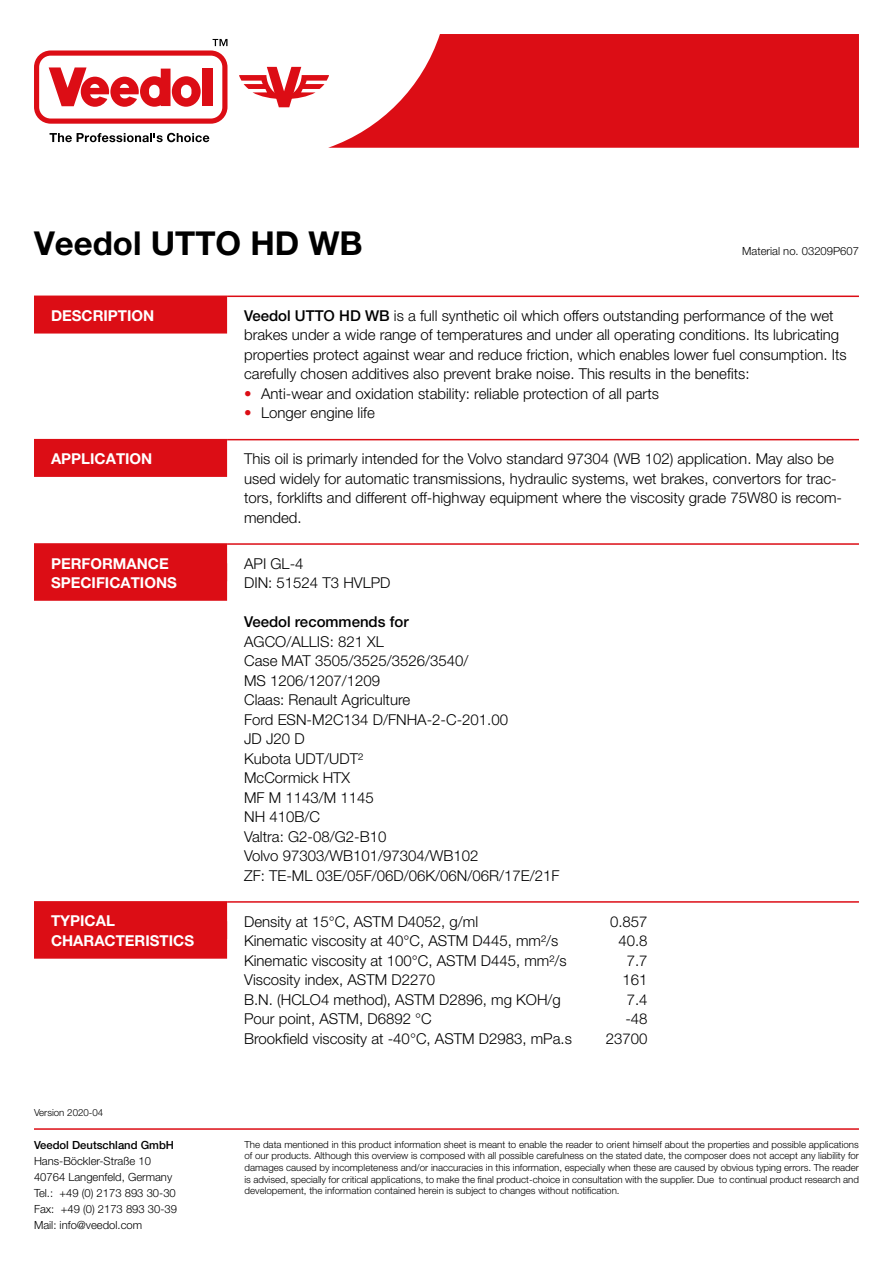
<style>
.page{position:relative;width:893px;height:1263px;background:#fff}
.page>*{position:absolute;margin:0;border:0;box-sizing:border-box;transform-origin:0 0}
.Fließtext{font:700 33px "Helvetica Neue";color:#000}
.Fließtext-2{font:300 15px/19.5px "Helvetica Neue";color:#000}
.Rubrik{font:700 15px "Helvetica Neue";color:#fff}
.Fließtext-3{font:500 15px "Helvetica Neue";color:#000}
.Adresse{font:300 11.25px/16px "Helvetica Neue";color:#000}
.Adresse-2{font:500 11.25px "Helvetica Neue";color:#000}
.Material-Nr{font:300 11.25px "Helvetica Neue";color:#000}
.Kleingedrucktes{font:300 9.75px/11.7px "Helvetica Neue";color:#000;text-align:justify}
.s1{font-weight:500}
.s2{color:#dc0d15}
</style>
<div class="page">
<svg style="left:239px;top:67px;width:89px;height:40px"></svg>
<svg style="left:34px;top:39px;width:193px;height:85px"></svg>
<svg style="left:50px;top:133px;width:159px;height:9px"></svg>
<svg style="left:328px;top:34px;width:531px;height:114px;background:#e02f36"></svg>
<hr style="left:34px;top:1128px;width:825px;height:2px;background:#dc0d15">
<hr style="left:227px;top:439px;width:632px;height:1px;background:#dc0d15">
<hr style="left:34px;top:543px;width:193px;height:2px;background:#dc0d15">
<hr style="left:227px;top:543px;width:632px;height:2px;background:#dc0d15">
<hr style="left:34px;top:901px;width:193px;height:2px;background:#dc0d15">
<hr style="left:227px;top:901px;width:632px;height:2px;background:#dc0d15">
<hr style="left:227px;top:296px;width:632px;height:1px;background:#dc0d15">
<div style="left:34px;top:296px;width:193px;height:38px;background:#dc0d15"></div>
<div style="left:34px;top:439px;width:193px;height:38px;background:#dc0d15"></div>
<div style="left:34px;top:544px;width:193px;height:37px;background:#dc0d15"></div>
<div style="left:34px;top:563px;width:193px;height:38px;background:#dc0d15"></div>
<div style="left:34px;top:902px;width:193px;height:37px;background:#dc0d15"></div>
<div style="left:34px;top:921px;width:193px;height:38px;background:#dc0d15"></div>
<p class="Fließtext" style="left:34px;top:223px;width:330px">Veedol UTTO HD WB</p>
<p class="Material-Nr" style="left:742px;top:245px;width:118px">Material no. 03209P607</p>
<p class="Rubrik" style="left:51px;top:306px;width:105px">DESCRIPTION</p>
<p class="Fließtext-2" style="left:244px;top:305px;width:604px"><span class="s1">Veedol UTTO HD WB</span> is a full synthetic oil which offers outstanding performance of the wet brakes under a wide range of temperatures and under all operating conditions. Its lubricating properties protect against wear and reduce friction, which enables lower fuel consumption. Its carefully chosen additives also prevent brake noise. This results in the benefits:</p>
<p class="Fließtext-2" style="left:244px;top:383px;width:416px"><span class="s2">•</span> Anti-wear and oxidation stability: reliable protection of all parts</p>
<p class="Fließtext-2" style="left:244px;top:403px;width:132px"><span class="s2">•</span> Longer engine life</p>
<p class="Rubrik" style="left:51px;top:449px;width:103px">APPLICATION</p>
<p class="Fließtext-2" style="left:244px;top:449px;width:599px">This oil is primarly intended for the Volvo standard 97304 (WB 102) application. May also be used widely for automatic transmissions, hydraulic systems, wet brakes, convertors for trac&shy;tors, forklifts and different off-highway equipment where the viscosity grade 75W80 is recom&shy;mended.</p>
<p class="Rubrik" style="left:51px;top:554px;width:119px">PERFORMANCE</p>
<p class="Rubrik" style="left:51px;top:573px;width:127px">SPECIFICATIONS</p>
<p class="Fließtext-2" style="left:244px;top:553px;width:61px">API GL-4</p>
<p class="Fließtext-2" style="left:244px;top:573px;width:148px">DIN: 51524 T3 HVLPD</p>
<p class="Fließtext-3" style="left:244px;top:613px;width:166px">Veedol recommends for</p>
<p class="Fließtext-2" style="left:244px;top:631px;width:141px">AGCO/ALLIS: 821 XL</p>
<p class="Fließtext-2" style="left:244px;top:651px;width:226px">Case MAT 3505/3525/3526/3540/<br>MS 1206/1207/1209</p>
<p class="Fließtext-2" style="left:244px;top:690px;width:168px">Claas: Renault Agriculture</p>
<p class="Fließtext-2" style="left:244px;top:709px;width:265px">Ford ESN-M2C134 D/FNHA-2-C-201.00</p>
<p class="Fließtext-2" style="left:244px;top:729px;width:62px">JD J20 D</p>
<p class="Fließtext-2" style="left:244px;top:748px;width:120px">Kubota UDT/UDT²</p>
<p class="Fließtext-2" style="left:244px;top:768px;width:108px">McCormick HTX</p>
<p class="Fließtext-2" style="left:244px;top:787px;width:131px">MF M 1143/M 1145</p>
<p class="Fließtext-2" style="left:244px;top:807px;width:77px">NH 410B/C</p>
<p class="Fließtext-2" style="left:244px;top:826px;width:144px">Valtra: G2-08/G2-B10</p>
<p class="Fließtext-2" style="left:244px;top:846px;width:236px">Volvo 97303/WB101/97304/WB102</p>
<p class="Fließtext-2" style="left:244px;top:865px;width:317px">ZF: TE-ML 03E/05F/06D/06K/06N/06R/17E/21F</p>
<p class="Rubrik" style="left:51px;top:912px;width:65px">TYPICAL</p>
<p class="Rubrik" style="left:51px;top:931px;width:145px">CHARACTERISTICS</p>
<p class="Kleingedrucktes" style="left:34px;top:1106px;width:71px">Version 2020-04</p>
<p class="Adresse-2" style="left:34px;top:1138px;width:142px">Veedol Deutschland GmbH</p>
<p class="Adresse" style="left:34px;top:1152px;width:140px">Hans-Böckler-Straße 10<br>40764 Langenfeld, Germany</p>
<p class="Adresse" style="left:34px;top:1184px;width:143px">Tel.: +49 (0) 2173 893 30-30</p>
<p class="Adresse" style="left:34px;top:1200px;width:145px">Fax: +49 (0) 2173 893 30-39</p>
<p class="Adresse" style="left:34px;top:1217px;width:110px">Mail: info@veedol.com</p>
<p class="Fließtext-2" style="left:244px;top:911px;width:236px">Density at 15°C, ASTM D4052, g/ml</p>
<p class="Fließtext-2" style="left:610px;top:911px;width:39px">0.857</p>
<p class="Fließtext-2" style="left:244px;top:930px;width:316px">Kinematic viscosity at 40°C, ASTM D445, mm²/s</p>
<p class="Fließtext-2" style="left:618px;top:930px;width:31px">40.8</p>
<p class="Fließtext-2" style="left:244px;top:950px;width:324px">Kinematic viscosity at 100°C, ASTM D445, mm²/s</p>
<p class="Fließtext-2" style="left:627px;top:950px;width:22px">7.7</p>
<p class="Fließtext-2" style="left:244px;top:969px;width:192px">Viscosity index, ASTM D2270</p>
<p class="Fließtext-2" style="left:623px;top:969px;width:27px">161</p>
<p class="Fließtext-2" style="left:244px;top:989px;width:318px">B.N. (HCLO4 method), ASTM D2896, mg KOH/g</p>
<p class="Fließtext-2" style="left:627px;top:989px;width:22px">7.4</p>
<p class="Fließtext-2" style="left:244px;top:1008px;width:189px">Pour point, ASTM, D6892 °C</p>
<p class="Fließtext-2" style="left:625px;top:1008px;width:24px">-48</p>
<p class="Fließtext-2" style="left:244px;top:1028px;width:329px">Brookfield viscosity at -40°C, ASTM D2983, mPa.s</p>
<p class="Fließtext-2" style="left:606px;top:1028px;width:43px">23700</p>
<p class="Kleingedrucktes" style="left:244px;top:1138px;width:616px">The data mentioned in this product information sheet is meant to enable the reader to orient himself about the properties and possible applications of our products. Although this overview is composed with all possible carefulness on the stated date, the composer does not accept any liability for damages caused by incompleteness and/or inaccuracies in this information, especially when these are caused by obvious typing errors. The reader is advised, specially for critical applications, to make the final product-choice in consultation with the supplier. Due to continual product research and developement, the information contained herein is subject to changes without notification.</p>
</div>
